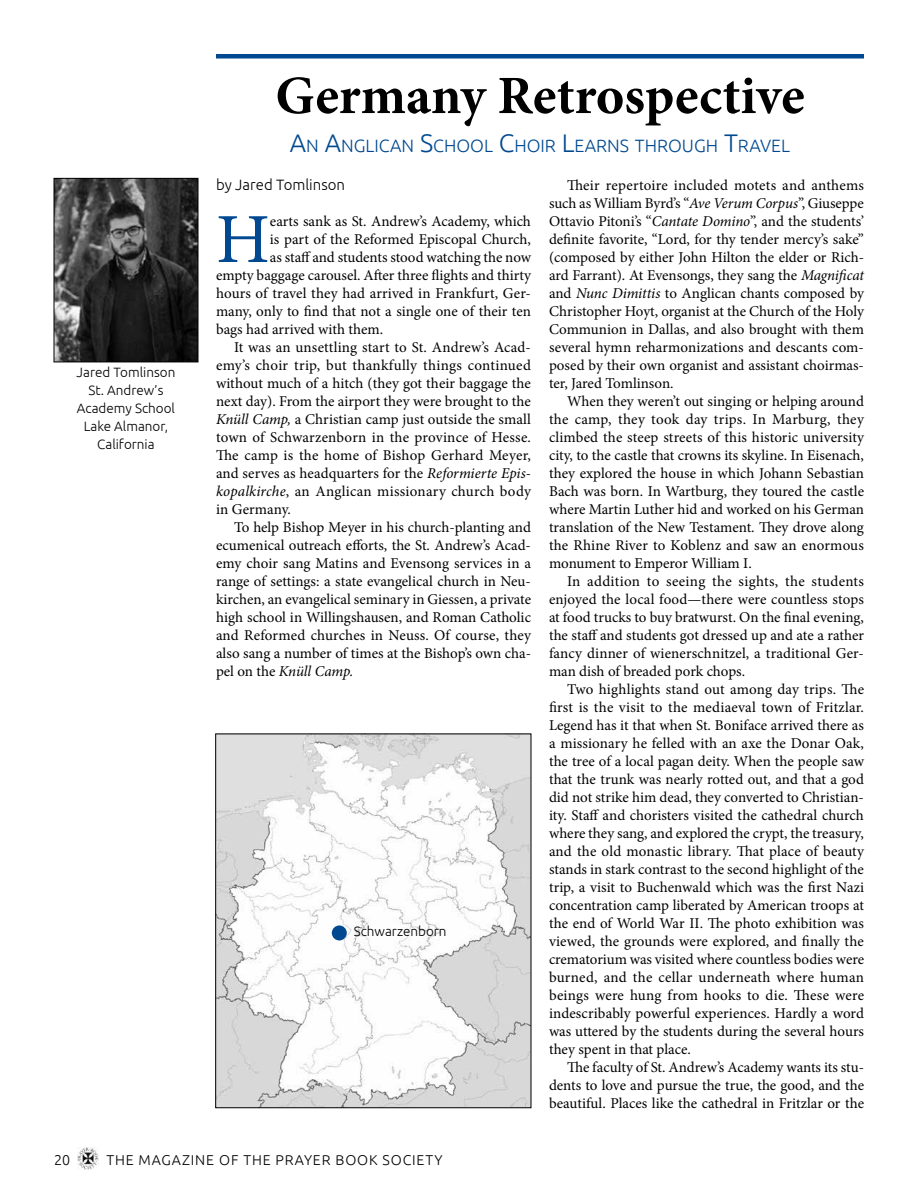
<style>
.page{position:relative;width:918px;height:1188px;background:#fff}
.page>*{position:absolute;margin:0;border:0;box-sizing:border-box;transform-origin:0 0}
.t1{font:70.35px "Minion Pro";color:#004990}
.t2{font:700 54px "Minion Pro";color:#000}
.t3{font:300 17.85px "Ubuntu";color:#004990}
.t4{font:15px/18px "Minion Pro";color:#000;text-align:justify}
.t5{font:15px "Minion Pro";letter-spacing:.02em;color:#000}
.t6{font:italic 15px "Minion Pro";letter-spacing:-.015em;color:#000}
.t7{font:300 15px "Ubuntu";color:#000}
.t8{font:300 14.25px "Ubuntu";letter-spacing:.06em;color:#000}
.t9{font:300 13.5px/18px "Ubuntu";color:#000;text-align:center}
.s1{font-size:25.5px}
.s2{font-style:italic}
.s3{font-style:normal}
</style>
<div class="page">
<img style="left:77px;top:1148px;width:22px;height:21px">
<hr style="left:216px;top:54px;width:648px;height:4px;background:#004990">
<img style="left:217px;top:736px;width:312px;height:370px">
<div style="left:215px;top:734px;width:316px;height:374px;border:1px solid #000"></div>
<div style="left:332px;top:925px;width:15px;height:15px;background:#004990;border-radius:50%"></div>
<img style="left:56px;top:180px;width:140px;height:180px">
<div style="left:54px;top:178px;width:144px;height:184px;border:1px solid #000"></div>
<p class="t9" style="left:77px;top:363px;width:100px">Jared Tomlinson<br>St. Andrew’s<br>Academy School<br>Lake Almanor,<br>California</p>
<h2 class="t2" style="left:275px;top:58px;width:531px">Germany Retrospective</h2>
<p class="t3" style="left:290px;top:135px;width:502px"><span class="s1">A</span>N <span class="s1">A</span>NGLICAN <span class="s1">S</span>CHOOL <span class="s1">C</span>HOIR <span class="s1">L</span>EARNS THROUGH <span class="s1">T</span>RAVEL</p>
<p class="t7" style="left:216px;top:176px;width:131px">by Jared Tomlinson</p>
<h1 class="t1" style="left:216px;top:192px;width:55px">H</h1>
<p class="t4" style="left:270px;top:212px;width:263px">earts sank as St. Andrew’s Academy, which</p>
<p class="t4" style="left:549px;top:176px;width:317px;text-indent:18px">Their repertoire included motets and anthems such as William Byrd’s “<span class="s2">Ave Verum Corpus</span>”, Giuseppe Ottavio Pitoni’s “<span class="s2">Cantate Domino</span>”, and the students’ definite favorite, “Lord, for thy tender mercy’s sake” (composed by either John Hilton the elder or Rich&shy;ard Farrant). At Evensongs, they sang the <span class="s2">Magnificat </span>and <span class="s2">Nunc Dimittis</span> to Anglican chants composed by Christopher Hoyt, organist at the Church of the Holy Communion in Dallas, and also brought with them several hymn reharmonizations and descants com&shy;posed by their own organist and assistant choirmas&shy;ter, Jared Tomlinson.</p>
<p class="t4" style="left:549px;top:392px;width:317px;text-indent:18px">When they weren’t out singing or helping around the camp, they took day trips. In Marburg, they climbed the steep streets of this historic university city, to the castle that crowns its skyline. In Eisenach, they explored the house in which Johann Sebastian Bach was born. In Wartburg, they toured the castle where Martin Luther hid and worked on his German translation of the New Testament. They drove along the Rhine River to Koblenz and saw an enormous monument to Emperor William I.</p>
<p class="t4" style="left:549px;top:572px;width:317px;text-indent:18px">In addition to seeing the sights, the students enjoyed the local food—there were countless stops at food trucks to buy bratwurst. On the final evening, the staff and students got dressed up and ate a rather fancy dinner of wienerschnitzel, a traditional Ger&shy;man dish of breaded pork chops.</p>
<p class="t4" style="left:549px;top:680px;width:317px;text-indent:18px">Two highlights stand out among day trips. The first is the visit to the mediaeval town of Fritzlar.<br>Legend has it that when St. Boniface arrived there as a missionary he felled with an axe the Donar Oak, the tree of a local pagan deity. When the people saw that the trunk was nearly rotted out, and that a god did not strike him dead, they converted to Christian&shy;ity. Staff and choristers visited the cathedral church where they sang, and explored the crypt, the treasury, and the old monastic library. That place of beauty stands in stark contrast to the second highlight of the trip, a visit to Buchenwald which was the first Nazi concentration camp liberated by American troops at the end of World War II. The photo exhibition was viewed, the grounds were explored, and finally the crematorium was visited where countless bodies were burned, and the cellar underneath where human beings were hung from hooks to die. These were indescribably powerful experiences. Hardly a word was uttered by the students during the several hours they spent in that place.</p>
<p class="t4" style="left:549px;top:1058px;width:317px;text-indent:18px">The faculty of St. Andrew’s Academy wants its stu&shy;dents to love and pursue the true, the good, and the beautiful. Places like the cathedral in Fritzlar or the</p>
<p class="t4" style="left:270px;top:230px;width:263px">is part of the Reformed Episcopal Church,</p>
<p class="t4" style="left:270px;top:248px;width:263px">as staff and students stood watching the now</p>
<p class="t4" style="left:216px;top:266px;width:317px">empty baggage carousel. After three flights and thirty</p>
<p class="t4" style="left:216px;top:284px;width:316px">hours of travel they had arrived in Frankfurt, Ger-</p>
<p class="t4" style="left:216px;top:302px;width:316px">many, only to find that not a single one of their ten</p>
<p class="t4" style="left:216px;top:320px;width:169px">bags had arrived with them.</p>
<p class="t4" style="left:234px;top:338px;width:298px">It was an unsettling start to St. Andrew’s Acad-</p>
<p class="t5" style="left:216px;top:355px;width:316px">emy’s choir trip, but thankfully things continued</p>
<p class="t4" style="left:216px;top:374px;width:317px">without much of a hitch (they got their baggage the</p>
<p class="t4" style="left:216px;top:392px;width:316px">next day). From the airport they were brought to the</p>
<p class="t4" style="left:216px;top:410px;width:316px"><span class="s2">Knüll Camp,</span> a Christian camp just outside the small</p>
<p class="t4" style="left:216px;top:428px;width:317px">town of Schwarzenborn in the province of Hesse.</p>
<p class="t4" style="left:216px;top:446px;width:317px">The camp is the home of Bishop Gerhard Meyer,</p>
<p class="t4" style="left:216px;top:464px;width:317px">and serves as headquarters for the <span class="s2">Reformierte Epis-</span></p>
<p class="t4" style="left:216px;top:482px;width:316px"><span class="s2">kopalkirche</span>, an Anglican missionary church body</p>
<p class="t4" style="left:216px;top:500px;width:77px">in Germany.</p>
<p class="t4" style="left:234px;top:518px;width:299px">To help Bishop Meyer in his church-planting and</p>
<p class="t4" style="left:216px;top:536px;width:316px">ecumenical outreach efforts, the St. Andrew’s Acad-</p>
<p class="t4" style="left:216px;top:554px;width:317px">emy choir sang Matins and Evensong services in a</p>
<p class="t4" style="left:216px;top:572px;width:316px">range of settings: a state evangelical church in Neu-</p>
<p class="t4" style="left:216px;top:590px;width:317px">kirchen, an evangelical seminary in Giessen, a private</p>
<p class="t4" style="left:216px;top:608px;width:317px">high school in Willingshausen, and Roman Catholic</p>
<p class="t4" style="left:216px;top:626px;width:317px">and Reformed churches in Neuss. Of course, they</p>
<p class="t4" style="left:216px;top:644px;width:317px">also sang a number of times at the Bishop’s own cha-</p>
<p class="t6" style="left:216px;top:661px;width:139px"><span class="s3">pel on the</span> Knüll Camp.</p>
<p class="t9" style="left:354px;top:922px;width:94px">Schwarzenborn</p>
<p class="t8" style="left:54px;top:1152px;width:18px">20</p>
<p class="t8" style="left:106px;top:1152px;width:338px">THE MAGAZINE OF THE PRAYER BOOK SOCIETY</p>
</div>
